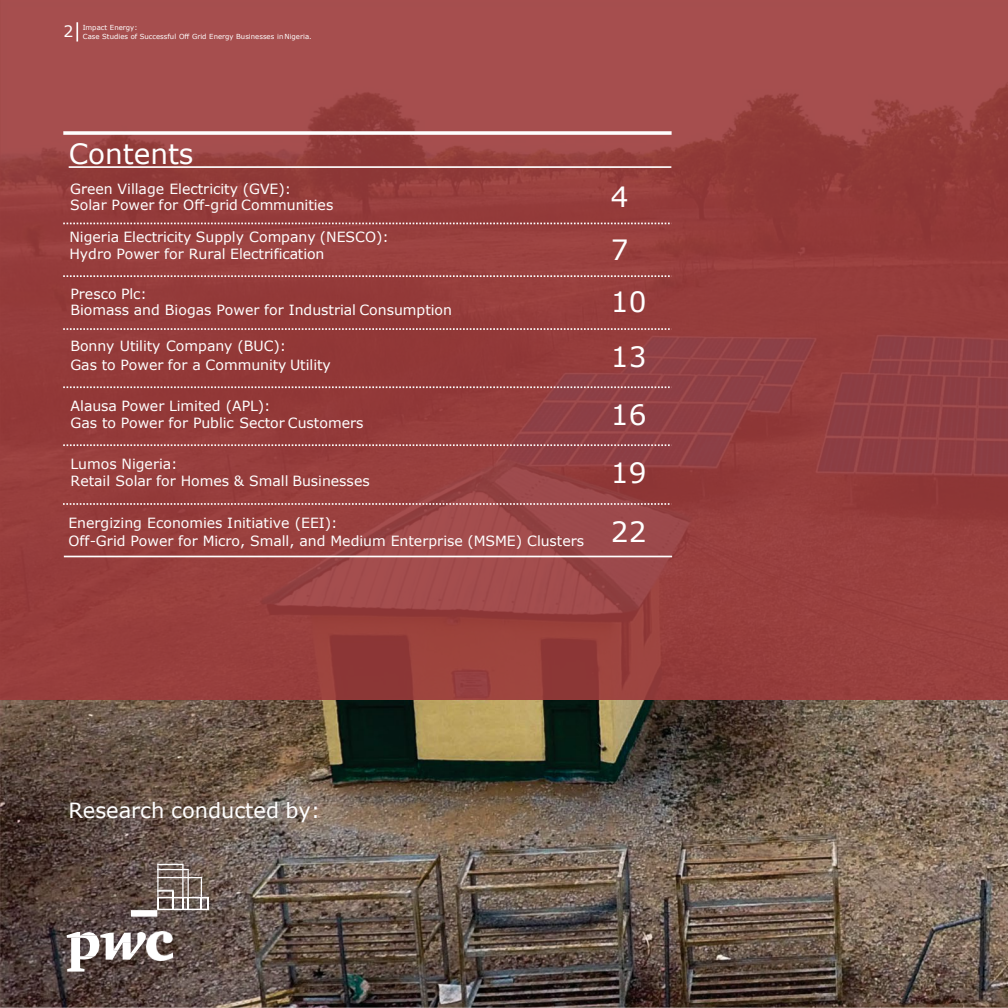
<style>
.page{position:relative;width:1008px;height:1008px;background:#fff}
.page>*{position:absolute;margin:0;border:0;box-sizing:border-box;transform-origin:0 0}
.t1{font:28px "Verdana";color:#fff}
.t2{font:21px "Verdana";color:#fff}
.t3{font:15.75px "Verdana";color:#fff}
.t4{font:14px/16.8px "Verdana";letter-spacing:-.005em;color:#fff}
.t5{font:7px "Verdana";letter-spacing:.005em;color:#fff}
</style>
<div class="page">
<img style="left:1px;top:699px;width:1006px;height:309px">
<div style="left:0;top:0;width:1008px;height:699px;background:#9c3b3b;opacity:.9"></div>
<svg style="left:63px;top:223px;width:609px;height:1px"></svg>
<hr style="left:64px;top:556px;width:608px;height:1px;background:#fff">
<svg style="left:63px;top:131px;width:609px;height:4px"></svg>
<svg style="left:69px;top:166px;width:602px;height:2px"></svg>
<svg style="left:63px;top:275px;width:609px;height:2px"></svg>
<svg style="left:63px;top:328px;width:609px;height:2px"></svg>
<hr style="left:76px;top:22px;width:2px;height:20px;background:#fff">
<img style="left:146px;top:932px;width:26px;height:28px">
<svg style="left:67px;top:932px;width:79px;height:40px"></svg>
<div style="left:131px;top:910px;width:26px;height:7px;background:#fff"></div>
<hr style="left:157px;top:909px;width:52px;height:1px;background:#fff">
<hr style="left:157px;top:897px;width:52px;height:1px;background:#fff">
<hr style="left:157px;top:877px;width:45px;height:1px;background:#fff">
<svg style="left:201px;top:878px;width:8px;height:31px"></svg>
<svg style="left:157px;top:864px;width:32px;height:45px"></svg>
<svg style="left:63px;top:386px;width:609px;height:2px"></svg>
<svg style="left:63px;top:444px;width:609px;height:2px"></svg>
<svg style="left:63px;top:503px;width:608px;height:2px"></svg>
<p class="t3" style="left:64px;top:21px;width:12px">2</p>
<p class="t5" style="left:83px;top:23px;width:56px">Impact Energy:</p>
<p class="t5" style="left:83px;top:31px;width:230px">Case Studies of Successful Off Grid Energy Businesses inNigeria.</p>
<p class="t1" style="left:69px;top:134px;width:126px">Contents</p>
<p class="t4" style="left:70px;top:180px;width:223px">Green Village Electricity (GVE):</p>
<p class="t4" style="left:70px;top:197px;width:265px">Solar Power for Off-grid Communities</p>
<p class="t4" style="left:69px;top:228px;width:321px">Nigeria Electricity Supply Company (NESCO):<br>Hydro Power for Rural Electrification</p>
<p class="t4" style="left:70px;top:285px;width:78px">Presco Plc:</p>
<p class="t4" style="left:70px;top:302px;width:383px">Biomass and Biogas Power for Industrial Consumption</p>
<p class="t4" style="left:70px;top:338px;width:217px">Bonny Utility Company (BUC):</p>
<p class="t4" style="left:70px;top:356px;width:262px">Gas to Power for a Community Utility</p>
<p class="t4" style="left:71px;top:397px;width:202px">Alausa Power Limited (APL):</p>
<p class="t4" style="left:71px;top:414px;width:294px">Gas to Power for Public Sector Customers</p>
<p class="t4" style="left:70px;top:456px;width:108px">Lumos Nigeria:</p>
<p class="t4" style="left:70px;top:472px;width:301px">Retail Solar for Homes &amp; Small Businesses</p>
<p class="t4" style="left:68px;top:514px;width:271px">Energizing Economies Initiative (EEI):</p>
<p class="t4" style="left:68px;top:533px;width:517px">Off-Grid Power for Micro, Small, and Medium Enterprise (MSME) Clusters</p>
<p class="t1" style="left:611px;top:178px;width:19px">4</p>
<p class="t1" style="left:611px;top:230px;width:19px">7</p>
<p class="t1" style="left:611px;top:283px;width:37px">10</p>
<p class="t1" style="left:611px;top:337px;width:37px">13</p>
<p class="t1" style="left:611px;top:395px;width:37px">16</p>
<p class="t1" style="left:611px;top:453px;width:37px">19</p>
<p class="t1" style="left:611px;top:512px;width:37px">22</p>
<p class="t2" style="left:68px;top:796px;width:253px">Research conducted by:</p>
</div>
